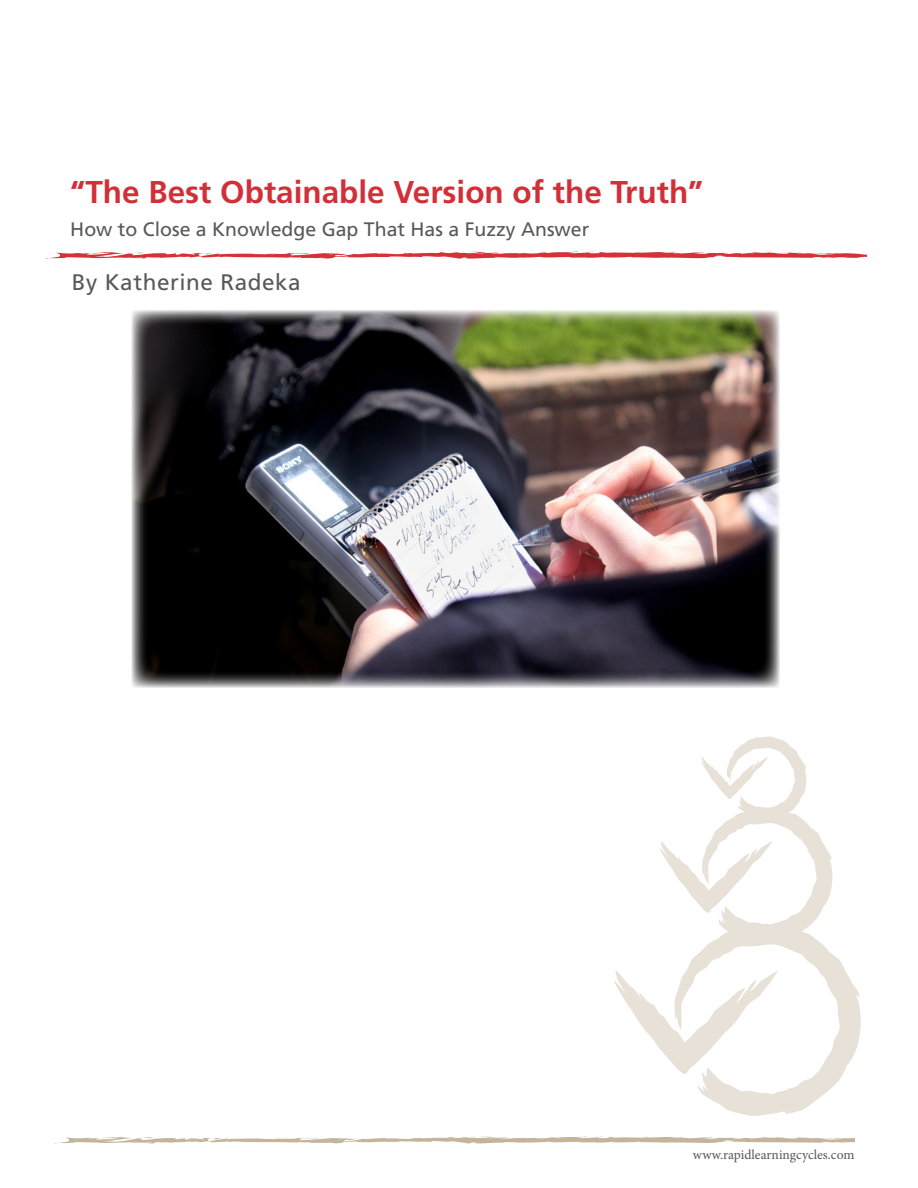
<style>
.page{position:relative;width:918px;height:1188px;background:#fff}
.page>*{position:absolute;margin:0;border:0;box-sizing:border-box;transform-origin:0 0}
.t1{font:700 31.5px "Frutiger";color:#d23038}
.Front_Page_Byline{font:22.5px "Frutiger";letter-spacing:.025em;color:#585858}
.Subtitle{font:19.5px "Frutiger";color:#585858}
.Footer_Right{font:13.5px "Minion Pro";color:#545554}
</style>
<div class="page">
<svg style="left:54px;top:1136px;width:800px;height:8px"></svg>
<svg style="left:614px;top:970px;width:60px;height:95px"></svg>
<svg style="left:674px;top:736px;width:187px;height:380px"></svg>
<svg style="left:660px;top:839px;width:113px;height:74px"></svg>
<svg style="left:45px;top:251px;width:821px;height:8px"></svg>
<img style="left:132px;top:310px;width:648px;height:378px">
<p class="t1" style="left:70px;top:174px;width:635px">“The Best Obtainable Version of the Truth”</p>
<p class="Subtitle" style="left:70px;top:218px;width:521px">How to Close a Knowledge Gap That Has a Fuzzy Answer</p>
<p class="Front_Page_Byline" style="left:72px;top:269px;width:230px">By Katherine Radeka</p>
<p class="Footer_Right" style="left:693px;top:1146px;width:163px">www.rapidlearningcycles.com</p>
</div>
